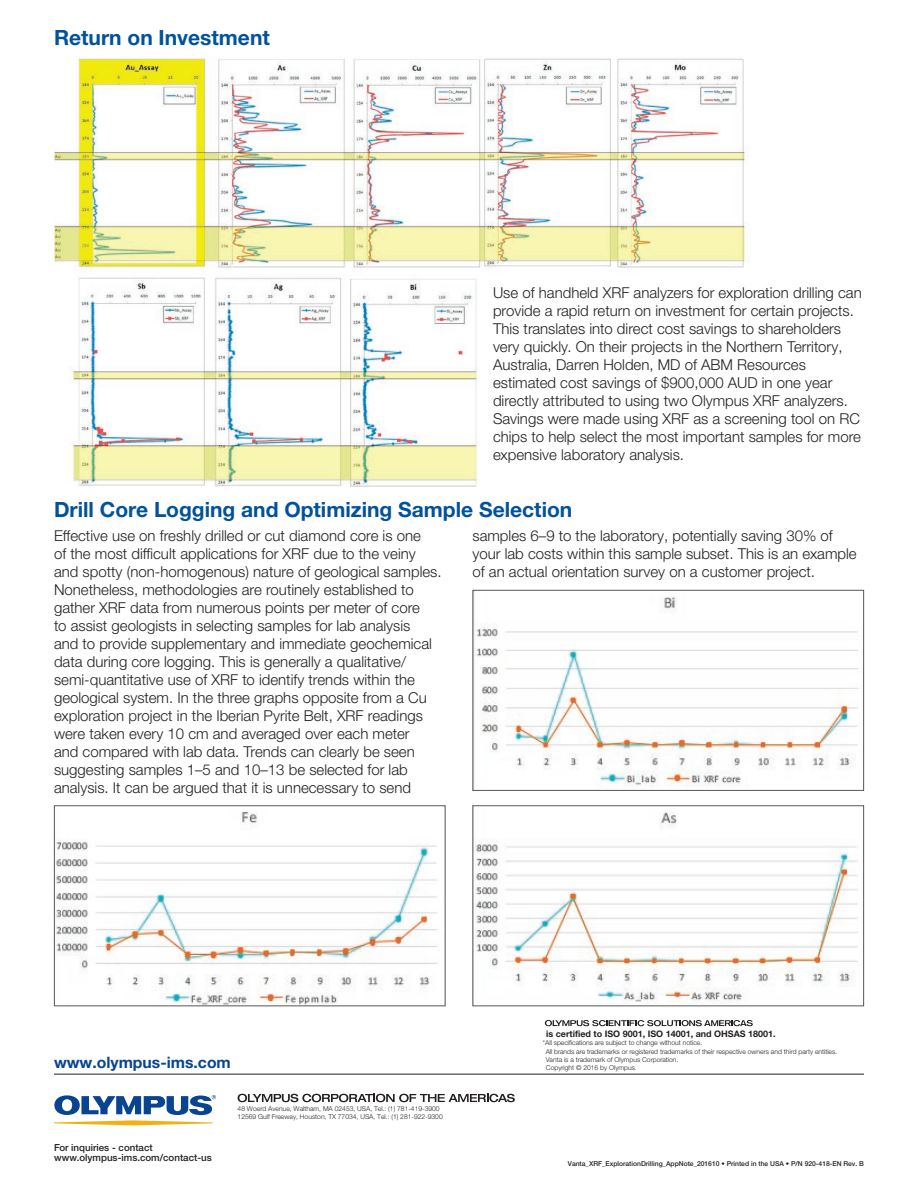
<style>
.page{position:relative;width:918px;height:1188px;background:#fff}
.page>*{position:absolute;margin:0;border:0;box-sizing:border-box;transform-origin:0 0}
.Title_2{font:700 21px "Helvetica Neue LTW1 G";color:#01529a}
.t1{font:700 15.75px "Helvetica Neue LTW1 G";color:#094491}
.Text{font:300 15px/18px "Helvetica Neue LTW1 G";color:#231f20}
.t2{font:500 9.75px "Helvetica Neue LTW1 G";color:#231f20}
.t3{font:700 9px "Helvetica Neue LTW1 G";color:#231f20}
.t4{font:300 6.75px/8.2px "Helvetica Neue LTW1 G";color:#231f20}
.t5{font:500 6.75px "Helvetica Neue LTW1 G";color:#231f20}
</style>
<div class="page">
<svg style="left:54px;top:1095px;width:162px;height:30px"></svg>
<hr style="left:54px;top:1074px;width:810px;height:1px;background:#231f20">
<svg style="left:238px;top:1094px;width:277px;height:8px"></svg>
<svg style="left:545px;top:1020px;width:208px;height:6px"></svg>
<img style="left:54px;top:57px;width:693px;height:430px">
<div style="left:480px;top:281px;width:383px;height:179px;background:#fff"></div>
<img style="left:474px;top:592px;width:385px;height:197px">
<div style="left:472px;top:590px;width:392px;height:201px;border:1px solid #57585a"></div>
<img style="left:56px;top:811px;width:381px;height:193px">
<div style="left:54px;top:805px;width:392px;height:201px;border:1px solid #57585a"></div>
<img style="left:474px;top:812px;width:384px;height:192px">
<div style="left:472px;top:805px;width:392px;height:201px;border:1px solid #57585a"></div>
<p class="Title_2" style="left:54px;top:24px;width:217px">Return on Investment</p>
<p class="Text" style="left:493px;top:284px;width:370px">Use of handheld XRF analyzers for exploration drilling can provide a rapid return on investment for certain projects.<br>This translates into direct cost savings to shareholders very quickly. On their projects in the Northern Territory, Australia, Darren Holden, MD of ABM Resources estimated cost savings of $900,000 AUD in one year directly attributed to using two Olympus XRF analyzers.<br>Savings were made using XRF as a screening tool on RC chips to help select the most important samples for more expensive laboratory analysis.</p>
<p class="Title_2" style="left:54px;top:496px;width:520px">Drill Core Logging and Optimizing Sample Selection</p>
<p class="Text" style="left:54px;top:527px;width:389px">Effective use on freshly drilled or cut diamond core is one<br>of the most difficult applications for XRF due to the veiny and spotty (non-homogenous) nature of geological samples.<br>Nonetheless, methodologies are routinely established to gather XRF data from numerous points per meter of core<br>to assist geologists in selecting samples for lab analysis<br>and to provide supplementary and immediate geochemical data during core logging. This is generally a qualitative/ semi-quantitative use of XRF to identify trends within the geological system. In the three graphs opposite from a Cu exploration project in the Iberian Pyrite Belt, XRF readings were taken every 10 cm and averaged over each meter<br>and compared with lab data. Trends can clearly be seen suggesting samples 1–5 and 10–13 be selected for lab analysis. It can be argued that it is unnecessary to send</p>
<p class="Text" style="left:472px;top:527px;width:386px">samples 6–9 to the laboratory, potentially saving 30% of your lab costs within this sample subset. This is an example of an actual orientation survey on a customer project.</p>
<p class="t1" style="left:54px;top:1053px;width:178px">www.olympus-ims.com</p>
<p class="t2" style="left:54px;top:1141px;width:100px">For inquiries - contact</p>
<p class="t2" style="left:54px;top:1151px;width:159px">www.olympus-ims.com/contact-us</p>
<p class="t4" style="left:238px;top:1104px;width:207px">48 Woerd Avenue, Waltham, MA 02453, USA, Tel.: (1) 781-419-3900<br>12569 Gulf Freeway, Houston, TX 77034, USA, Tel.: (1) 281-922-9300</p>
<p class="t3" style="left:546px;top:1028px;width:231px">is certified to ISO 9001, ISO 14001, and OHSAS 18001.</p>
<p class="t4" style="left:543px;top:1039px;width:161px">*All specifications are subject to change without notice.</p>
<p class="t4" style="left:546px;top:1047px;width:293px">All brands are trademarks or registered trademarks of their respective owners and third party entities.<br>Vanta is a trademark of Olympus Corporation.<br>Copyright © 2016 by Olympus.</p>
<p class="t5" style="left:568px;top:1159px;width:298px">Vanta_XRF_ExplorationDrilling_AppNote_201610 • Printed in the USA • P/N 920-418-EN Rev. B</p>
</div>
